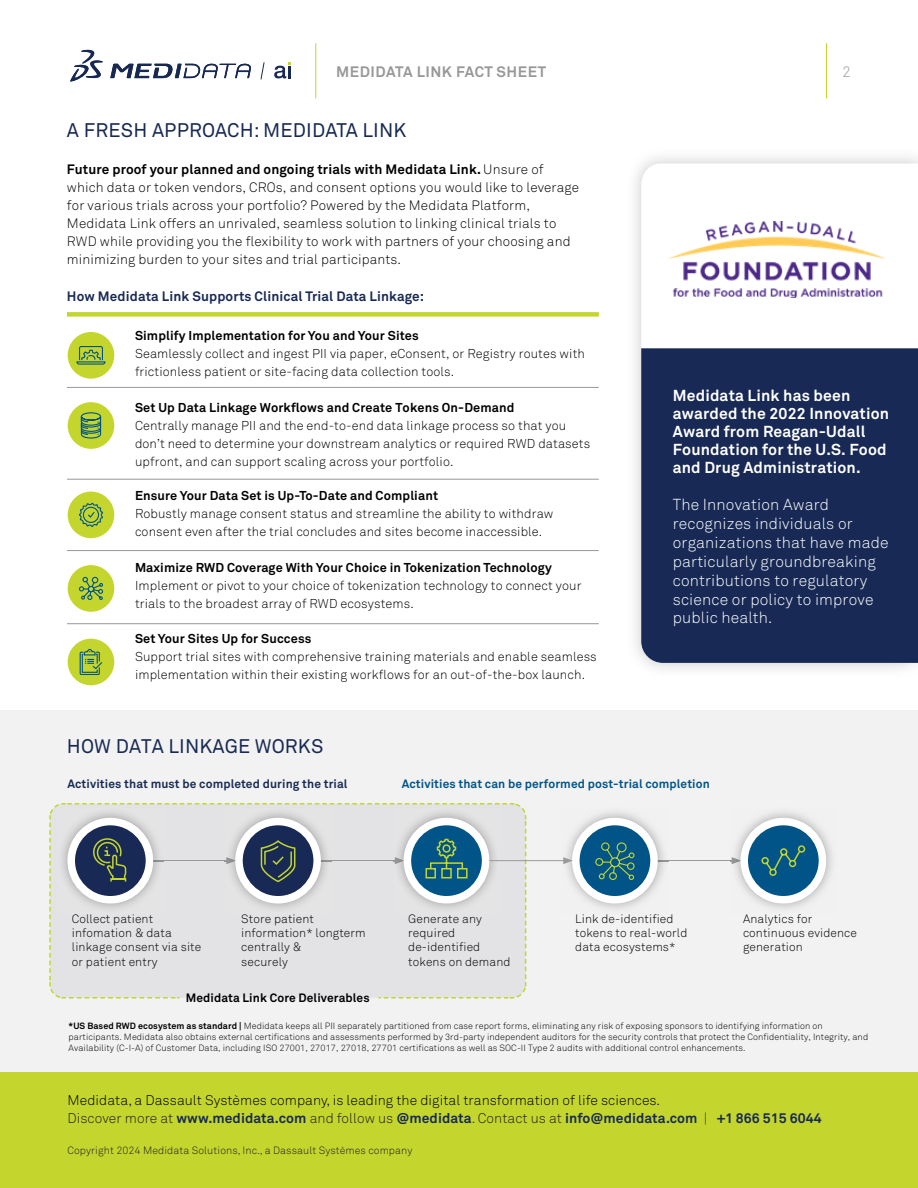
<style>
.page{position:relative;width:918px;height:1188px;background:#fff}
.page>*{position:absolute;margin:0;border:0;box-sizing:border-box;transform-origin:0 0}
.t1{font:19.5px "Akkurat Std";letter-spacing:.005em;color:#182a54}
.t2{font:300 15.75px "Akkurat Std";letter-spacing:.01em;color:#fff}
.t3{font:700 15.75px "Akkurat Std";letter-spacing:.01em;color:#fff}
.t4{font:700 15px "Akkurat Std";letter-spacing:.035em;color:#98989a}
.t5{font:300 15px "Akkurat Std";color:#98989a}
.t6{font:300 13.8px/18px "Akkurat Std";letter-spacing:.005em;color:#000}
.t7{font:300 13.5px "Akkurat Std";letter-spacing:.01em;color:#000}
.t8{font:700 13.5px "Akkurat Std";letter-spacing:.01em;color:#000}
.t9{font:700 13.5px "Akkurat Std";letter-spacing:.01em;color:#182a54}
.t10{font:300 12.75px "Akkurat Std";letter-spacing:.01em;color:#000}
.t11{font:700 12.75px "Akkurat Std";letter-spacing:.01em;color:#000}
.t12{font:300 12px/14.4px "Akkurat Std";letter-spacing:.01em;color:#000}
.t13{font:700 12px "Akkurat Std";letter-spacing:.01em;color:#005487}
.t14{font:700 12px "Akkurat Std";letter-spacing:.01em;color:#182a54}
.t15{font:700 12px "Akkurat Std";letter-spacing:.01em;color:#000}
.t16{font:300 10.5px "Akkurat Std";letter-spacing:.01em;color:#231f20}
.t17{font:300 9px "Akkurat Std";letter-spacing:.01em;color:#000}
.s1{font-weight:300}
.s2{font-weight:700}
.s3{color:#231f20}
.s4{font-weight:700;color:#172953}
.s5{color:#172953}
</style>
<div class="page">
<hr style="left:826px;top:43px;width:1px;height:55px;background:#c4d62e">
<div style="left:0;top:1071px;width:918px;height:117px;background:#c4d62e"></div>
<div style="left:0;top:710px;width:918px;height:361px;background:#f2f2f2"></div>
<svg style="left:49px;top:803px;width:478px;height:196px"></svg>
<img style="left:57px;top:807px;width:107px;height:107px">
<svg style="left:71px;top:822px;width:78px;height:78px"></svg>
<div style="left:67px;top:818px;width:86px;height:86px;border:8px solid #fff;border-radius:50%"></div>
<img style="left:225px;top:807px;width:107px;height:14px">
<img style="left:393px;top:807px;width:107px;height:14px">
<img style="left:587px;top:812px;width:56px;height:9px">
<img style="left:755px;top:812px;width:77px;height:91px">
<svg style="left:744px;top:822px;width:78px;height:78px"></svg>
<div style="left:741px;top:818px;width:85px;height:86px;border:8px solid #fff;border-radius:50%"></div>
<svg style="left:92px;top:821px;width:714px;height:158px"></svg>
<div style="left:641px;top:348px;width:277px;height:315px;background:#172954"></div>
<img style="left:669px;top:221px;width:216px;height:77px">
<hr style="left:315px;top:43px;width:1px;height:55px;background:#c4d62e">
<svg style="left:70px;top:50px;width:33px;height:32px"></svg>
<svg style="left:110px;top:64px;width:141px;height:14px"></svg>
<svg style="left:260px;top:62px;width:5px;height:18px"></svg>
<svg style="left:274px;top:62px;width:17px;height:16px"></svg>
<div style="left:68px;top:332px;width:46px;height:47px;background:#c4d62e;border-radius:50%"></div>
<div style="left:68px;top:402px;width:46px;height:47px;background:#c4d62e;border-radius:50%"></div>
<div style="left:68px;top:492px;width:46px;height:46px;background:#c4d62e;border-radius:50%"></div>
<div style="left:68px;top:565px;width:46px;height:47px;background:#c4d62e;border-radius:50%"></div>
<div style="left:68px;top:639px;width:46px;height:46px;background:#c4d62e;border-radius:50%"></div>
<hr style="left:67px;top:387px;width:532px;height:1px;background:#98989a">
<hr style="left:67px;top:479px;width:532px;height:1px;background:#98989a">
<hr style="left:67px;top:550px;width:532px;height:1px;background:#98989a">
<hr style="left:67px;top:623px;width:532px;height:1px;background:#98989a">
<svg style="left:80px;top:412px;width:22px;height:27px"></svg>
<svg style="left:79px;top:649px;width:24px;height:26px"></svg>
<svg style="left:79px;top:576px;width:25px;height:24px"></svg>
<svg style="left:76px;top:346px;width:30px;height:19px"></svg>
<svg style="left:79px;top:479px;width:24px;height:60px"></svg>
<div style="left:67px;top:312px;width:532px;height:5px;background:#c4d62e"></div>
<p class="t4" style="left:336px;top:62px;width:212px">MEDIDATA LINK FACT SHEET</p>
<p class="t1" style="left:67px;top:119px;width:341px">A FRESH APPROACH: MEDIDATA LINK</p>
<p class="t8" style="left:67px;top:161px;width:478px">Future proof your planned and ongoing trials with Medidata Link. <span class="s1">Unsure of</span></p>
<p class="t7" style="left:67px;top:179px;width:514px">which data or token vendors, CROs, and consent options you would like to leverage</p>
<p class="t7" style="left:67px;top:197px;width:465px">for various trials across your portfolio? Powered by the Medidata Platform,</p>
<p class="t7" style="left:67px;top:215px;width:491px">Medidata Link offers an unrivaled, seamless solution to linking clinical trials to</p>
<p class="t7" style="left:67px;top:233px;width:505px">RWD while providing you the flexibility to work with partners of your choosing and</p>
<p class="t7" style="left:67px;top:251px;width:336px">minimizing burden to your sites and trial participants.</p>
<p class="t9" style="left:67px;top:288px;width:359px">How Medidata Link Supports Clinical Trial Data Linkage:</p>
<p class="t11" style="left:135px;top:328px;width:285px">Simplify Implementation for You and Your Sites</p>
<p class="t10" style="left:135px;top:346px;width:451px">Seamlessly collect and ingest PII via paper, eConsent, or Registry routes with</p>
<p class="t10" style="left:135px;top:364px;width:321px">frictionless patient or site-facing data collection tools.</p>
<p class="t11" style="left:135px;top:400px;width:381px">Set Up Data Linkage Workflows and Create Tokens On-Demand</p>
<p class="t10" style="left:135px;top:418px;width:433px">Centrally manage PII and the end-to-end data linkage process so that you</p>
<p class="t10" style="left:135px;top:436px;width:457px">don’t need to determine your downstream analytics or required RWD datasets</p>
<p class="t10" style="left:135px;top:454px;width:320px">upfront, and can support scaling across your portfolio.</p>
<p class="t11" style="left:135px;top:487px;width:305px">Ensure Your Data Set is Up-To-Date and Compliant</p>
<p class="t10" style="left:135px;top:506px;width:420px">Robustly manage consent status and streamline the ability to withdraw</p>
<p class="t10" style="left:135px;top:524px;width:409px">consent even after the trial concludes and sites become inaccessible.</p>
<p class="t11" style="left:135px;top:559px;width:418px">Maximize RWD Coverage With Your Choice in Tokenization Technology</p>
<p class="t10" style="left:135px;top:578px;width:448px">Implement or pivot to your choice of tokenization technology to connect your</p>
<p class="t10" style="left:135px;top:596px;width:280px">trials to the broadest array of RWD ecosystems.</p>
<p class="t11" style="left:135px;top:631px;width:178px">Set Your Sites Up for Success</p>
<p class="t10" style="left:135px;top:649px;width:463px">Support trial sites with comprehensive training materials and enable seamless</p>
<p class="t10" style="left:135px;top:667px;width:452px">implementation within their existing workflows for an out-of-the-box launch.</p>
<p class="t5" style="left:842px;top:63px;width:10px">2</p>
<p class="t3" style="left:673px;top:386px;width:179px">Medidata Link has been</p>
<p class="t3" style="left:673px;top:404px;width:218px">awarded the 2022 Innovation</p>
<p class="t3" style="left:673px;top:422px;width:194px">Award from Reagan-Udall</p>
<p class="t3" style="left:673px;top:440px;width:215px">Foundation for the U.S. Food</p>
<p class="t3" style="left:673px;top:458px;width:189px">and Drug Administration.</p>
<p class="t2" style="left:673px;top:495px;width:158px">The Innovation Award</p>
<p class="t2" style="left:673px;top:514px;width:181px">recognizes individuals or</p>
<p class="t2" style="left:673px;top:533px;width:217px">organizations that have made</p>
<p class="t2" style="left:673px;top:552px;width:205px">particularly groundbreaking</p>
<p class="t2" style="left:673px;top:571px;width:196px">contributions to regulatory</p>
<p class="t2" style="left:673px;top:590px;width:202px">science or policy to improve</p>
<p class="t2" style="left:673px;top:609px;width:101px">public health.</p>
<p class="t1" style="left:67px;top:735px;width:258px">HOW DATA LINKAGE WORKS</p>
<p class="t14" style="left:68px;top:776px;width:282px">Activities that must be completed during the trial</p>
<p class="t13" style="left:402px;top:776px;width:310px">Activities that can be performed post-trial completion</p>
<p class="t12" style="left:72px;top:911px;width:83px">Collect patient</p>
<p class="t12" style="left:72px;top:926px;width:101px">infomation &amp; data</p>
<p class="t12" style="left:72px;top:940px;width:131px">linkage consent via site</p>
<p class="t12" style="left:72px;top:954px;width:87px">or patient entry</p>
<p class="t15" style="left:186px;top:990px;width:185px">Medidata Link Core Deliverables</p>
<p class="t12" style="left:241px;top:911px;width:74px">Store patient</p>
<p class="t12" style="left:241px;top:926px;width:126px">information* longterm centrally &amp;</p>
<p class="t12" style="left:241px;top:954px;width:48px">securely</p>
<p class="t12" style="left:408px;top:911px;width:75px">Generate any</p>
<p class="t12" style="left:408px;top:926px;width:49px">required</p>
<p class="t12" style="left:408px;top:940px;width:74px">de-identified</p>
<p class="t12" style="left:408px;top:954px;width:104px">tokens on demand</p>
<p class="t12" style="left:575px;top:911px;width:100px">Link de-identified</p>
<p class="t12" style="left:575px;top:926px;width:114px">tokens to real-world</p>
<p class="t12" style="left:575px;top:940px;width:102px">data ecosystems*</p>
<p class="t12" style="left:743px;top:911px;width:71px">Analytics for</p>
<p class="t12" style="left:743px;top:926px;width:115px">continuous evidence</p>
<p class="t12" style="left:743px;top:940px;width:61px">generation</p>
<p class="t17" style="left:69px;top:1021px;width:756px"><span class="s2">*US Based RWD ecosystem as standard |</span> Medidata keeps all PII separately partitioned from case report forms, eliminating any risk of exposing sponsors to identifying information on</p>
<p class="t17" style="left:69px;top:1031px;width:801px">participants. Medidata also obtains external certifications and assessments performed by 3rd-party independent auditors for the security controls that protect the Confidentiality, Integrity, and</p>
<p class="t17" style="left:69px;top:1042px;width:679px">Availability (C-I-A) of Customer Data, including ISO 27001, 27017, 27018, 27701 certifications as well as SOC-II Type 2 audits with additional control enhancements.</p>
<p class="t6" style="left:68px;top:1091px;width:756px">Medidata, a Dassault Systèmes company, is leading the digital transformation of life sciences.<br><span class="s3">Discover more at</span> <span class="s4">www.medidata.com</span> <span class="s3">and follow us</span> <span class="s4">@medidata</span><span class="s5">.</span> <span class="s3">Contact us at</span> <span class="s4">info@medidata.com</span> <span class="s5">|</span> <span class="s4">+1 866 515 6044</span></p>
<p class="t16" style="left:68px;top:1144px;width:346px">Copyright 2024 Medidata Solutions, Inc., a Dassault Systèmes company</p>
</div>
